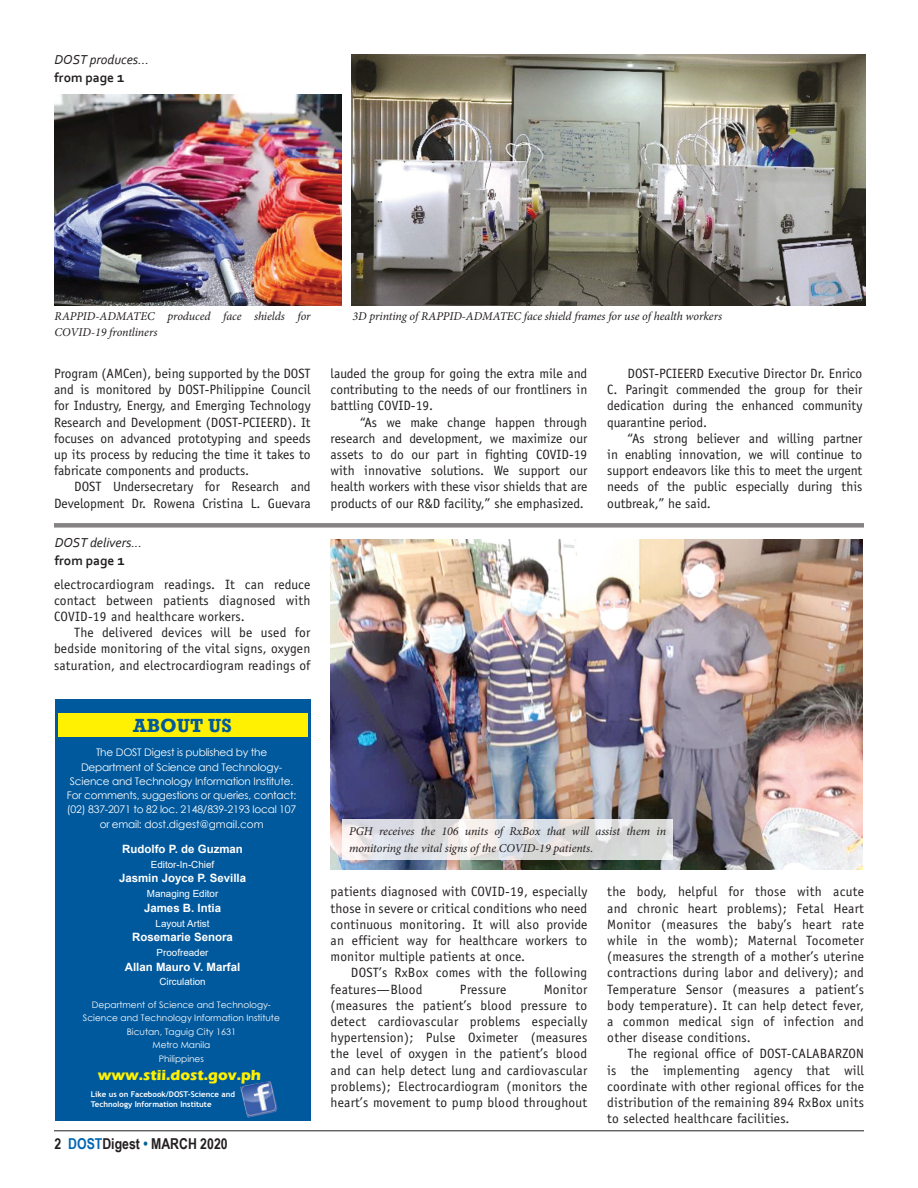
<style>
.page{position:relative;width:918px;height:1188px;background:#fff}
.page>*{position:absolute;margin:0;border:0;box-sizing:border-box;transform-origin:0 0}
.t1{font:700 19.5px "Rockwell";color:#00599d}
.t2{font:700 15px "Arial Narrow";color:#231f20}
.t3{font:700 15px "Eras ITC";color:#fff101}
.Digest_BODYTEXT{font:13.5px/16.2px "Officina Sans";color:#231f20;text-align:justify}
.Digest_BODYTEXT-2{font:13.5px/16.2px "Officina Sans";letter-spacing:.02em;color:#231f20}
.t4{font:italic 13.5px "Corbel";color:#231f20}
.t5{font:700 13.5px "Corbel";color:#231f20}
.new_CAPTION{font:italic 12px/16.5px "Minion Pro";letter-spacing:-.005em;color:#231f20}
.t6{font:700 11.4px "Arial";color:#fff}
.t7{font:10.5px/14.2px "Century Gothic";letter-spacing:-.02em;color:#fff;text-align:center}
.t8{font:9.75px "Arial";color:#fff}
.t9{font:9px/13.5px "Century Gothic";color:#fff;text-align:center}
.t10{font:700 7.95px/9.4px "Trebuchet MS";color:#fff}
.s1{font-size:15px}
.s2{color:#0167b4}
.s3{color:#006594}
</style>
<div class="page">
<hr style="left:54px;top:1131px;width:810px;height:1px;background:#231f20">
<img style="left:352px;top:54px;width:513px;height:252px">
<img style="left:55px;top:94px;width:286px;height:212px">
<img style="left:331px;top:539px;width:531px;height:330px">
<div style="left:54px;top:523px;width:810px;height:5px;background:#848282"></div>
<svg style="left:342px;top:820px;width:331px;height:40px;background:#e1e1e2"></svg>
<div style="left:55px;top:699px;width:256px;height:421px;background:#00599d"></div>
<div style="left:58px;top:713px;width:249px;height:24px;background:#fff101"></div>
<img style="left:240px;top:1081px;width:38px;height:37px">
<p class="t4" style="left:55px;top:51px;width:96px">DOST produces...</p>
<p class="t5" style="left:55px;top:69px;width:72px">from page <span class="s1">1</span></p>
<p class="new_CAPTION" style="left:55px;top:308px;width:258px">RAPPID-ADMATEC produced face shields for<br>COVID-19 frontliners</p>
<p class="new_CAPTION" style="left:352px;top:308px;width:371px">3D printing of RAPPID-ADMATEC face shield frames for use of health workers</p>
<p class="Digest_BODYTEXT" style="left:54px;top:365px;width:258px">Program (AMCen), being supported by the DOST and is monitored by DOST-Philippine Council for Industry, Energy, and Emerging Technology Research and Development (DOST-PCIEERD). It focuses on advanced prototyping and speeds up its process by reducing the time it takes to fabricate components and products.</p>
<p class="Digest_BODYTEXT" style="left:54px;top:479px;width:258px;text-align:right">DOST Undersecretary for Research and<br>Development Dr. Rowena Cristina L. Guevara</p>
<p class="t4" style="left:55px;top:534px;width:89px">DOST delivers...</p>
<p class="t5" style="left:55px;top:552px;width:72px">from page <span class="s1">1</span></p>
<p class="Digest_BODYTEXT" style="left:54px;top:576px;width:258px">electrocardiogram readings. It can reduce contact between patients diagnosed with COVID-19 and healthcare workers.</p>
<p class="Digest_BODYTEXT" style="left:54px;top:625px;width:258px;text-indent:20px">The delivered devices will be used for bedside monitoring of the vital signs, oxygen saturation, and electrocardiogram readings of</p>
<p class="t1" style="left:133px;top:714px;width:100px">ABOUT US</p>
<p class="t7" style="left:96px;top:745px;width:173px">The DOST Digest is published by the</p>
<p class="t7" style="left:70px;top:760px;width:225px">Department of Science and Technology-<br>Science and Technology Information Institute.</p>
<p class="t7" style="left:67px;top:788px;width:231px">For comments, suggestions or queries, contact: (02) 837-2071 to 82 loc. 2148/839-2193 local 107 or email: dost.digest@gmail.com</p>
<p class="t6" style="left:122px;top:841px;width:122px">Rudolfo P. de Guzman</p>
<p class="t8" style="left:151px;top:857px;width:65px">Editor-In-Chief</p>
<p class="t6" style="left:119px;top:870px;width:129px">Jasmin Joyce P. Sevilla</p>
<p class="t8" style="left:147px;top:887px;width:73px">Managing Editor</p>
<p class="t6" style="left:144px;top:900px;width:79px">James B. Intia</p>
<p class="t8" style="left:156px;top:916px;width:56px">Layout Artist</p>
<p class="t6" style="left:132px;top:929px;width:102px">Rosemarie Senora</p>
<p class="t8" style="left:157px;top:946px;width:53px">Proofreader</p>
<p class="t6" style="left:125px;top:959px;width:117px">Allan Mauro V. Marfal</p>
<p class="t8" style="left:159px;top:975px;width:48px">Circulation</p>
<p class="t9" style="left:92px;top:998px;width:180px">Department of Science and Technology-</p>
<p class="t9" style="left:83px;top:1011px;width:198px">Science and Technology Information Institute<br>Bicutan, Taguig City 1631</p>
<p class="t9" style="left:152px;top:1038px;width:59px">Metro Manila</p>
<p class="t9" style="left:159px;top:1052px;width:47px">Philippines</p>
<p class="t3" style="left:98px;top:1066px;width:165px">www.stii.dost.gov.ph</p>
<p class="t10" style="left:91px;top:1090px;width:146px">Like us on Facebook/DOST-Science and<br>Technology Information Institute</p>
<p class="t2" style="left:55px;top:1133px;width:175px">2 <span class="s2">DOST</span>Digest <span class="s3">•</span> MARCH 2020</p>
<p class="Digest_BODYTEXT" style="left:331px;top:365px;width:258px">lauded the group for going the extra mile and contributing to the needs of our frontliners in battling COVID-19.</p>
<p class="Digest_BODYTEXT" style="left:331px;top:414px;width:258px;text-indent:29px">“As we make change happen through research and development, we maximize our assets to do our part in fighting COVID-19 with innovative solutions. We support our health workers with these visor shields that are products of our R&amp;D facility,” she emphasized.</p>
<p class="Digest_BODYTEXT" style="left:607px;top:365px;width:257px;text-indent:20px">DOST-PCIEERD Executive Director Dr. Enrico C. Paringit commended the group for their dedication during the enhanced community quarantine period.</p>
<p class="Digest_BODYTEXT" style="left:607px;top:430px;width:257px;text-indent:20px">“As strong believer and willing partner in enabling innovation, we will continue to support endeavors like this to meet the urgent needs of the public especially during this outbreak,” he said.</p>
<p class="new_CAPTION" style="left:349px;top:823px;width:318px">PGH receives the 106 units of RxBox that will assist them in monitoring the vital signs of the COVID-19 patients.</p>
<p class="Digest_BODYTEXT" style="left:331px;top:884px;width:258px">patients diagnosed with COVID-19, especially those in severe or critical conditions who need continuous monitoring. It will also provide an efficient way for healthcare workers to monitor multiple patients at once.</p>
<p class="Digest_BODYTEXT-2" style="left:331px;top:965px;width:258px;text-indent:20px">DOST’s RxBox comes with the following features—Blood</p>
<p class="Digest_BODYTEXT" style="left:331px;top:981px;width:258px;text-indent:213px">Monitor (measures the patient’s blood pressure to detect cardiovascular problems especially hypertension); Pulse Oximeter (measures the level of oxygen in the patient’s blood and can help detect lung and cardiovascular problems); Electrocardiogram (monitors the heart’s movement to pump blood throughout</p>
<p class="Digest_BODYTEXT-2" style="left:460px;top:981px;width:48px">Pressure</p>
<p class="Digest_BODYTEXT" style="left:607px;top:884px;width:258px">the body, helpful for those with acute and chronic heart problems); Fetal Heart Monitor (measures the baby’s heart rate while in the womb); Maternal Tocometer (measures the strength of a mother’s uterine contractions during labor and delivery); and Temperature Sensor (measures a patient’s body temperature). It can help detect fever, a common medical sign of infection and other disease conditions.</p>
<p class="Digest_BODYTEXT" style="left:607px;top:1046px;width:258px;text-indent:20px">The regional office of DOST-CALABARZON is the implementing agency that will coordinate with other regional offices for the distribution of the remaining 894 RxBox units to selected healthcare facilities.</p>
</div>
